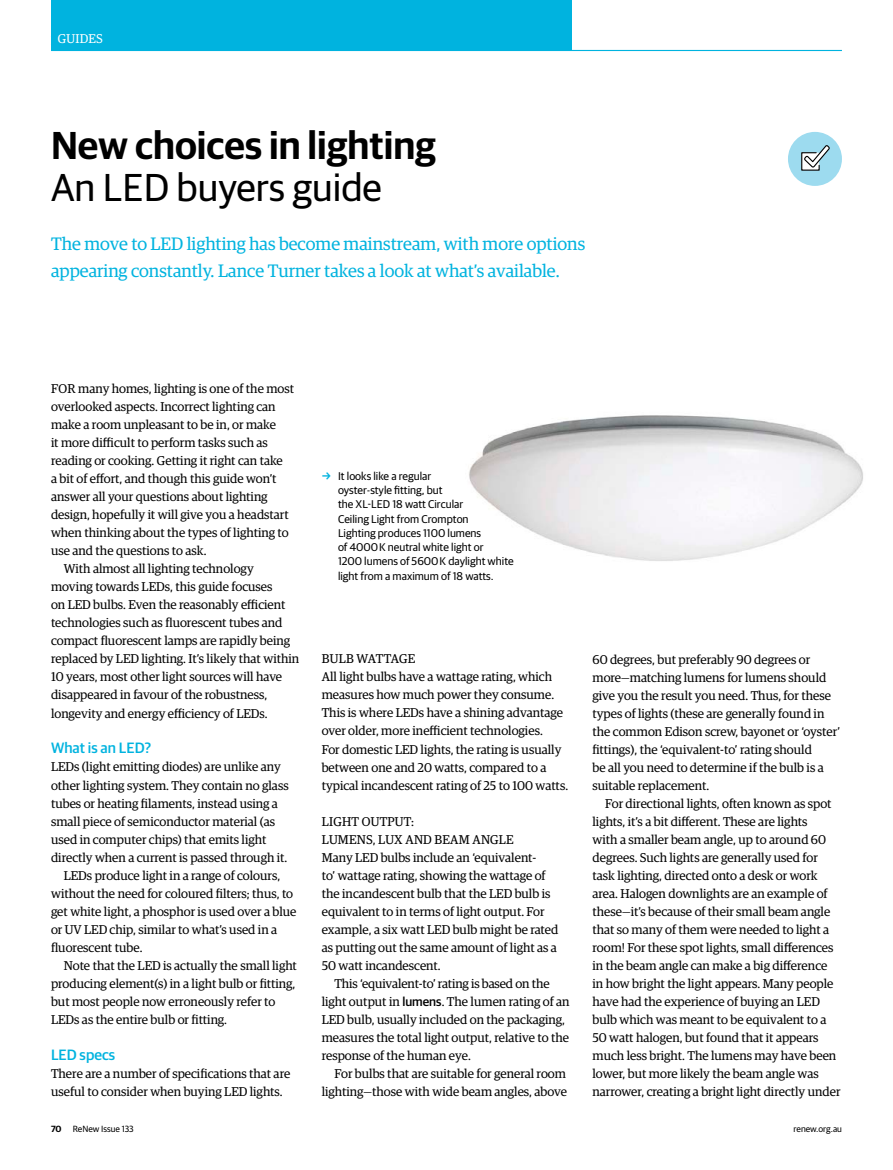
<style>
.page{position:relative;width:893px;height:1170px;background:#fff}
.page>*{position:absolute;margin:0;border:0;box-sizing:border-box;transform-origin:0 0}
.H1__FEATURE{font:600 39px "Guardian Sans";color:#000}
.H2__FEATURE{font:39px "Guardian Sans";color:#000}
.INTRO__FEATURE{font:18px/27px "Guardian Egyp";color:#00b3df}
.t1{font:500 15px "Guardian Sans";color:#00b3df}
.BODY{font:12.75px/18px "Guardian Egyp";color:#000}
.FIRST_PARA{font:12.75px/18px "Guardian Egyp";color:#000}
.BODY-2{font:12.75px/18px "Guardian Egyp";letter-spacing:.02em;color:#000}
.t2{font:12.75px "Guardian Egyp";letter-spacing:.02em;color:#fff}
.t3{font:11.25px/14.2px "Guardian Sans";color:#000}
.BODY-3{font:9px "Guardian Sans";color:#000}
.s1{font-family:"Guardian Sans";font-weight:500}
.s2{font-weight:600}
</style>
<div class="page">
<div style="left:788px;top:132px;width:54px;height:54px;background:#9ddbef;border-radius:50%"></div>
<svg style="left:801px;top:145px;width:29px;height:26px"></svg>
<hr style="left:51px;top:50px;width:791px;height:1px;background:#00b3df">
<div style="left:51px;top:0;width:520px;height:51px;background:#00b3df"></div>
<img style="left:469px;top:415px;width:394px;height:146px">
<h4 class="t2" style="left:58px;top:29px;width:46px">GUIDES</h4>
<p class="H1__FEATURE" style="left:51px;top:117px;width:386px">New choices in lighting</p>
<p class="H2__FEATURE" style="left:51px;top:159px;width:332px">An LED buyers guide</p>
<p class="INTRO__FEATURE" style="left:51px;top:229px;width:536px">The move to LED lighting has become mainstream, with more options appearing constantly. Lance Turner takes a look at what’s available.</p>
<p class="FIRST_PARA" style="left:51px;top:379px;width:245px">FOR many homes, lighting is one of the most overlooked aspects. Incorrect lighting can make a room unpleasant to be in, or make<br>it more difficult to perform tasks such as reading or cooking. Getting it right can take<br>a bit of effort, and though this guide won’t answer all your questions about lighting design, hopefully it will give you a headstart when thinking about the types of lighting to use and the questions to ask.</p>
<p class="BODY" style="left:51px;top:559px;width:250px;text-indent:13px">With almost all lighting technology<br>moving towards LEDs, this guide focuses<br>on LED bulbs. Even the reasonably efficient technologies such as fluorescent tubes and compact fluorescent lamps are rapidly being replaced by LED lighting. It’s likely that within 10 years, most other light sources will have disappeared in favour of the robustness, longevity and energy efficiency of LEDs.</p>
<h3 class="t1" style="left:51px;top:737px;width:102px">What is an LED?</h3>
<p class="FIRST_PARA" style="left:51px;top:757px;width:239px">LEDs (light emitting diodes) are unlike any other lighting system. They contain no glass tubes or heating filaments, instead using a small piece of semiconductor material (as used in computer chips) that emits light directly when a current is passed through it.</p>
<p class="BODY" style="left:51px;top:865px;width:247px;text-indent:13px">LEDs produce light in a range of colours, without the need for coloured filters; thus, to get white light, a phosphor is used over a blue or UV LED chip, similar to what’s used in a fluorescent tube.</p>
<p class="BODY" style="left:51px;top:955px;width:247px;text-indent:13px">Note that the LED is actually the small light producing element(s) in a light bulb or fitting, but most people now erroneously refer to LEDs as the entire bulb or fitting.</p>
<h3 class="t1" style="left:51px;top:1043px;width:66px">LED specs</h3>
<p class="FIRST_PARA" style="left:51px;top:1063px;width:241px">There are a number of specifications that are useful to consider when buying LED lights.</p>
<p class="t3" style="left:338px;top:468px;width:177px">It looks like a regular<br>oyster-style fitting, but<br>the XL-LED 18 watt Circular<br>Ceiling Light from Crompton<br>Lighting produces 1100 lumens<br>of 4000 K neutral white light or<br>1200 lumens of 5600 K daylight white light from a maximum of 18 watts.</p>
<h4 class="BODY-2" style="left:322px;top:649px;width:95px">BULB WATTAGE</h4>
<p class="FIRST_PARA" style="left:322px;top:667px;width:248px">All light bulbs have a wattage rating, which measures how much power they consume.<br>This is where LEDs have a shining advantage over older, more inefficient technologies.<br>For domestic LED lights, the rating is usually between one and 20 watts, compared to a typical incandescent rating of 25 to 100 watts.</p>
<h4 class="BODY-2" style="left:322px;top:811px;width:193px">LIGHT OUTPUT:<br>LUMENS, LUX AND BEAM ANGLE</h4>
<p class="FIRST_PARA" style="left:322px;top:847px;width:238px">Many LED bulbs include an ‘equivalent-<br>to’ wattage rating, showing the wattage of the incandescent bulb that the LED bulb is equivalent to in terms of light output. For example, a six watt LED bulb might be rated as putting out the same amount of light as a 50 watt incandescent.</p>
<p class="BODY" style="left:322px;top:973px;width:249px;text-indent:13px">This ‘equivalent-to’ rating is based on the light output in <span class="s1">lumens</span>. The lumen rating of an LED bulb, usually included on the packaging, measures the total light output, relative to the response of the human eye.</p>
<p class="BODY" style="left:322px;top:1063px;width:247px;text-align:right">For bulbs that are suitable for general room lighting—those with wide beam angles, above</p>
<p class="BODY" style="left:592px;top:649px;width:249px">60 degrees, but preferably 90 degrees or more—matching lumens for lumens should give you the result you need. Thus, for these types of lights (these are generally found in the common Edison screw, bayonet or ‘oyster’ fittings), the ‘equivalent-to’ rating should<br>be all you need to determine if the bulb is a suitable replacement.</p>
<p class="BODY" style="left:592px;top:793px;width:250px;text-indent:13px">For directional lights, often known as spot lights, it’s a bit different. These are lights<br>with a smaller beam angle, up to around 60 degrees. Such lights are generally used for task lighting, directed onto a desk or work area. Halogen downlights are an example of these—it’s because of their small beam angle that so many of them were needed to light a room! For these spot lights, small differences in the beam angle can make a big difference in how bright the light appears. Many people have had the experience of buying an LED bulb which was meant to be equivalent to a 50 watt halogen, but found that it appears much less bright. The lumens may have been lower, but more likely the beam angle was narrower, creating a bright light directly under</p>
<p class="BODY-3" style="left:51px;top:1121px;width:84px"><span class="s2">70</span> ReNew Issue 133</p>
<p class="BODY-3" style="left:793px;top:1121px;width:50px">renew.org.au</p>
</div>
